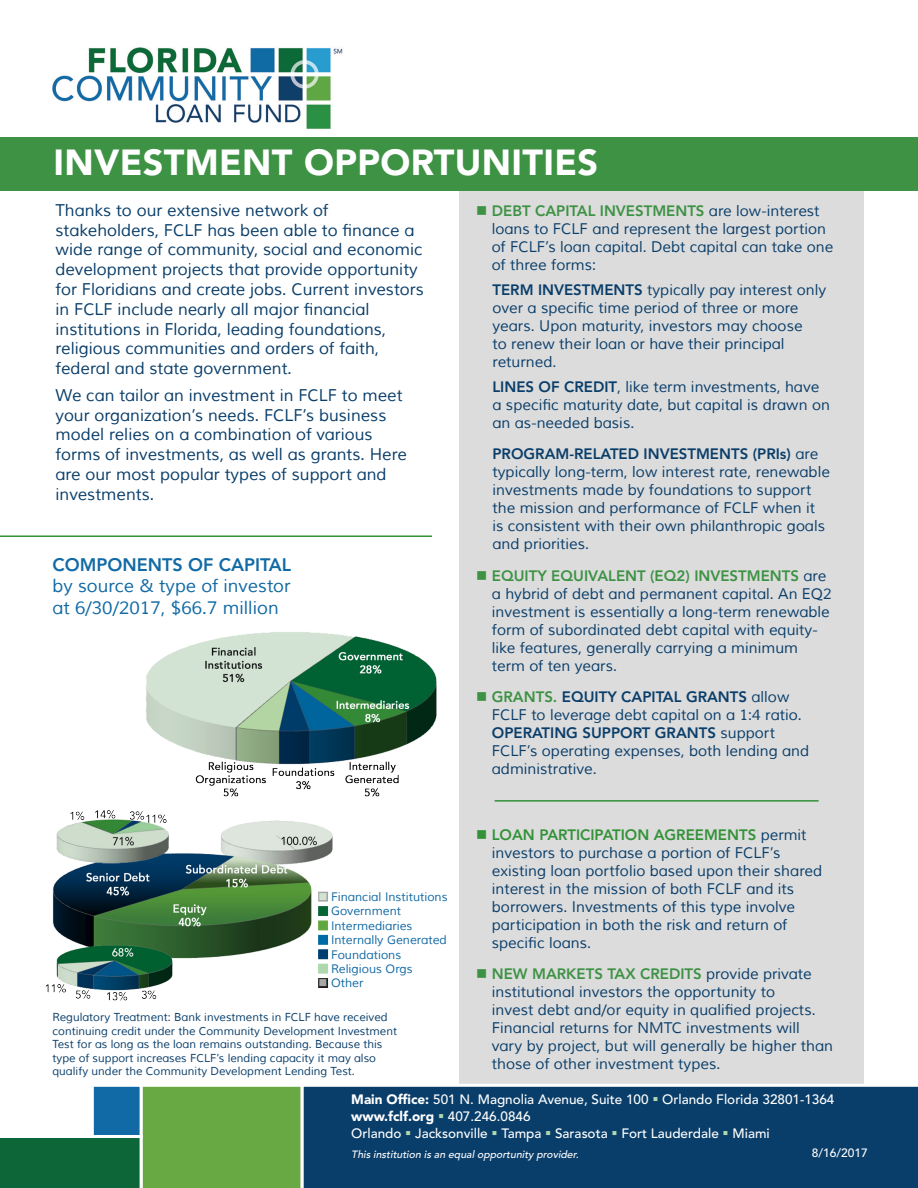
<style>
.page{position:relative;width:918px;height:1188px;background:#fff}
.page>*{position:absolute;margin:0;border:0;box-sizing:border-box;transform-origin:0 0}
.t1{font:900 36px "Avenir LT Std";letter-spacing:.01em;color:#fff}
.t2{font:18px "Muli";color:#116aa5}
.t3{font:800 18px "Avenir LT Std";color:#116aa5}
.t4{font:16.5px/19.8px "Muli";color:#0a3e6a}
.t5{font:15px/18px "Muli";color:#0a3e6a}
.t6{font:500 13.5px "Avenir LT Std";color:#fff}
.t7{font:900 13.5px "Avenir LT Std";color:#fff}
.t8{font:12px "Muli";color:#116aa5}
.t9{font:500 12px "Avenir LT Std";color:#fff}
.t10{font:11.25px/13.5px "Muli";color:#0a3e6a}
.t11{font:italic 500 10.5px "Avenir LT Std";color:#fff}
.s1{color:#3d9244}
.s2{font-family:"Avenir LT Std";font-weight:800;color:#3d9244}
.s3{font-family:"Avenir LT Std";font-weight:800}
.s4{color:#d3e3d3}
.s5{color:#006733}
.s6{color:#5da73c}
.s7{color:#006aa4}
.s8{color:#003e6f}
.s9{color:#aed8ad}
.s10{color:#a7a7a7}
.s11{color:#339238}
.s12{font-family:"Avenir LT Std";font-weight:800;color:#339238}
.s13{font-weight:900}
.s14{font-weight:500}
</style>
<div class="page">
<div style="left:459px;top:191px;width:405px;height:900px;background:#dcdcdc"></div>
<img style="left:52px;top:47px;width:291px;height:82px">
<div style="left:0;top:137px;width:918px;height:54px;background:#3d9244"></div>
<img style="left:146px;top:632px;width:291px;height:165px">
<hr style="left:0;top:535px;width:432px;height:2px;background:#339238">
<img style="left:45px;top:810px;width:288px;height:191px">
<div style="left:303px;top:1084px;width:615px;height:104px;background:#0a3e6a"></div>
<svg style="left:0;top:1086px;width:301px;height:102px"></svg>
<div style="left:91px;top:1084px;width:52px;height:54px;background:#116aa5;border:3px solid #fff"></div>
<hr style="left:495px;top:800px;width:324px;height:2px;background:#339238">
<p class="t1" style="left:53px;top:141px;width:546px">INVESTMENT OPPORTUNITIES</p>
<p class="t5" style="left:492px;top:202px;width:343px;text-indent:-16px"><span class="s1">■</span> <span class="s2">DEBT CAPITAL INVESTMENTS</span> are low-interest loans to FCLF and represent the largest portion of FCLF’s loan capital. Debt capital can take one of three forms:</p>
<p class="t5" style="left:492px;top:281px;width:335px"><span class="s3">TERM INVESTMENTS</span> typically pay interest only over a specific time period of three or more years. Upon maturity, investors may choose<br>to renew their loan or have their principal returned.</p>
<p class="t5" style="left:492px;top:378px;width:339px"><span class="s3">LINES OF CREDIT</span>, like term investments, have a specific maturity date, but capital is drawn on an as-needed basis.</p>
<p class="t5" style="left:492px;top:445px;width:339px"><span class="s3">PROGRAM-RELATED INVESTMENTS (PRIs)</span> are typically long-term, low interest rate, renewable investments made by foundations to support the mission and performance of FCLF when it<br>is consistent with their own philanthropic goals and priorities.</p>
<p class="t5" style="left:492px;top:567px;width:341px;text-indent:-16px"><span class="s1">■</span> <span class="s2">EQUITY EQUIVALENT (EQ2) INVESTMENTS</span> are a hybrid of debt and permanent capital. An EQ2 investment is essentially a long-term renewable form of subordinated debt capital with equity&shy;like features, generally carrying a minimum term of ten years.</p>
<p class="t5" style="left:492px;top:688px;width:319px;text-indent:-16px"><span class="s1">■</span> <span class="s2">GRANTS.</span> <span class="s3">EQUITY CAPITAL GRANTS</span> allow FCLF to leverage debt capital on a 1:4 ratio.<br><span class="s3">OPERATING SUPPORT GRANTS</span> support FCLF’s operating expenses, both lending and administrative.</p>
<p class="t4" style="left:56px;top:201px;width:370px">Thanks to our extensive network of stakeholders, FCLF has been able to finance a wide range of community, social and economic development projects that provide opportunity for Floridians and create jobs. Current investors in FCLF include nearly all major financial institutions in Florida, leading foundations, religious communities and orders of faith, federal and state government.</p>
<p class="t4" style="left:56px;top:386px;width:353px">We can tailor an investment in FCLF to meet your organization’s needs. FCLF’s business model relies on a combination of various forms of investments, as well as grants. Here are our most popular types of support and investments.</p>
<p class="t3" style="left:52px;top:554px;width:240px">COMPONENTS OF CAPITAL</p>
<p class="t2" style="left:52px;top:575px;width:240px">by source &amp; type of investor</p>
<p class="t2" style="left:52px;top:597px;width:228px">at 6/30/2017, $66.7 million</p>
<p class="t8" style="left:319px;top:890px;width:131px"><span class="s4">■</span> Financial Institutions</p>
<p class="t8" style="left:319px;top:904px;width:84px"><span class="s5">■</span> Government</p>
<p class="t8" style="left:319px;top:918px;width:95px"><span class="s6">■</span> Intermediaries</p>
<p class="t8" style="left:319px;top:933px;width:130px"><span class="s7">■</span> Internally Generated</p>
<p class="t8" style="left:319px;top:947px;width:84px"><span class="s8">■</span> Foundations</p>
<p class="t8" style="left:319px;top:962px;width:96px"><span class="s9">■</span> Religious Orgs</p>
<p class="t8" style="left:319px;top:976px;width:46px"><span class="s10">■</span> Other</p>
<p class="t10" style="left:52px;top:1011px;width:346px">Regulatory Treatment: Bank investments in FCLF have received continuing credit under the Community Development Investment Test for as long as the loan remains outstanding. Because this type of support increases FCLF’s lending capacity it may also qualify under the Community Development Lending Test.</p>
<p class="t5" style="left:492px;top:826px;width:332px;text-indent:-16px"><span class="s11">■</span> <span class="s12">LOAN PARTICIPATION AGREEMENTS</span> permit investors to purchase a portion of FCLF’s existing loan portfolio based upon their shared interest in the mission of both FCLF and its borrowers. Investments of this type involve participation in both the risk and return of specific loans.</p>
<p class="t5" style="left:492px;top:965px;width:343px;text-indent:-16px"><span class="s1">■</span> <span class="s2">NEW MARKETS TAX CREDITS</span> provide private institutional investors the opportunity to<br>invest debt and/or equity in qualified projects.<br>Financial returns for NMTC investments will vary by project, but will generally be higher than those of other investment types.</p>
<p class="t6" style="left:351px;top:1091px;width:485px"><span class="s13">Main Office:</span> 501 N. Magnolia Avenue, Suite 100 <span class="s9">▪</span> Orlando Florida 32801-1364</p>
<p class="t7" style="left:351px;top:1108px;width:181px">www.fclf.org <span class="s9">▪</span> <span class="s14">407.246.0846</span></p>
<p class="t6" style="left:351px;top:1126px;width:420px">Orlando <span class="s9">▪</span> Jacksonville <span class="s9">▪</span> Tampa <span class="s9">▪</span> Sarasota <span class="s9">▪</span> Fort Lauderdale <span class="s9">▪</span> Miami</p>
<p class="t11" style="left:351px;top:1148px;width:231px">This institution is an equal opportunity provider.</p>
<p class="t9" style="left:812px;top:1146px;width:58px">8/16/2017</p>
</div>
